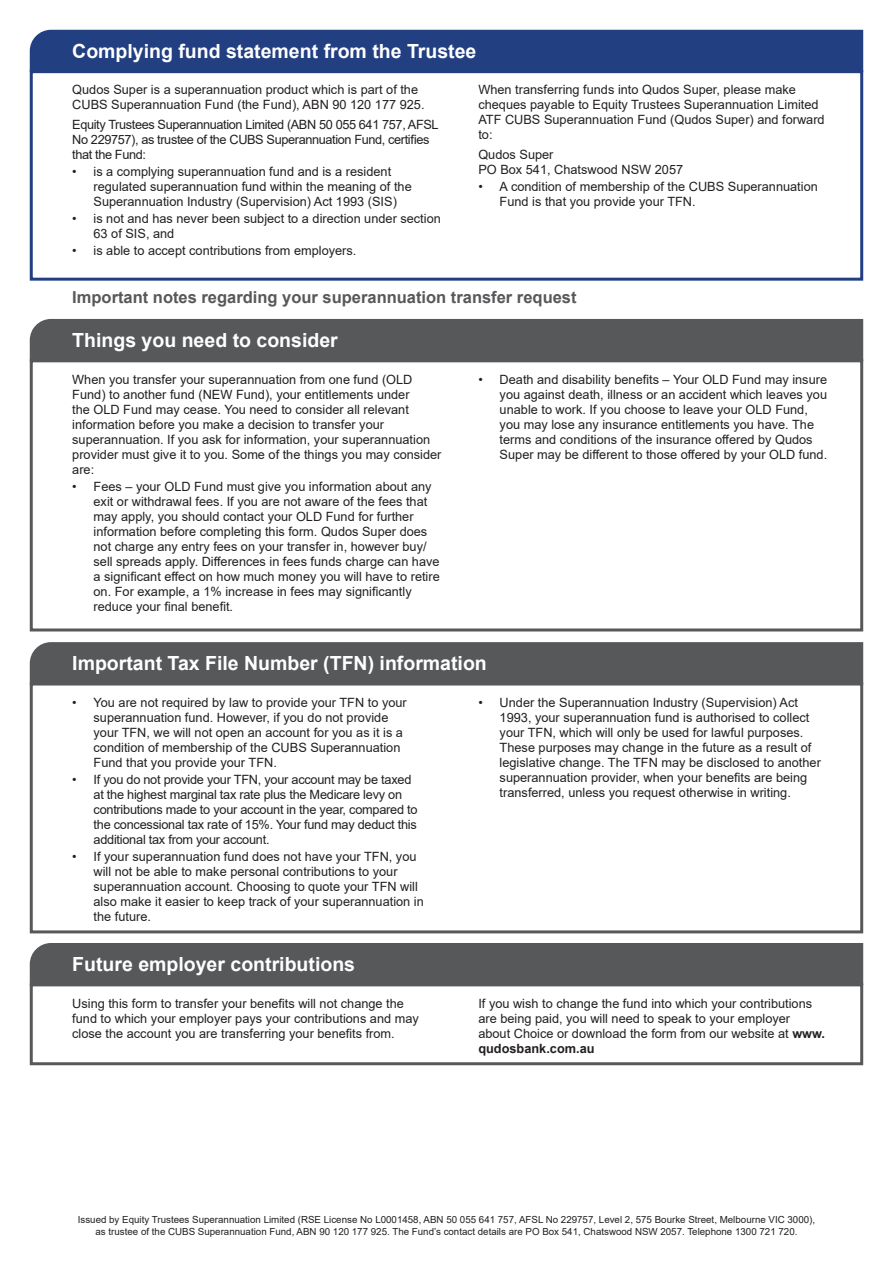
<style>
.page{position:relative;width:893px;height:1263px;background:#fff}
.page>*{position:absolute;margin:0;border:0;box-sizing:border-box;transform-origin:0 0}
.t1{font:700 19.5px "Arial";color:#fff}
.Heading_2_Reverse{font:700 16.5px "Arial";color:#57585a}
.t2{font:12.75px/15px "Arial";color:#231f20}
.t3{font:12.75px/15px "Arial";letter-spacing:-.02em;color:#231f20}
.t4{font:12.75px/15px "Arial";letter-spacing:-.03em;color:#231f20}
.t5{font:9.75px/12px "Arial";color:#231f20;text-align:center}
.s1{font-weight:700}
</style>
<div class="page">
<div style="left:30px;top:30px;width:833px;height:40px;background:#223f82"></div>
<div style="left:30px;top:319px;width:833px;height:40px;background:#57585a"></div>
<div style="left:30px;top:642px;width:833px;height:40px;background:#57585a"></div>
<div style="left:30px;top:943px;width:833px;height:40px;background:#57585a"></div>
<div style="left:30px;top:70px;width:833px;height:211px;border:3px solid #223f82"></div>
<div style="left:30px;top:359px;width:833px;height:272px;border:3px solid #57585a"></div>
<div style="left:30px;top:682px;width:833px;height:251px;border:3px solid #57585a"></div>
<div style="left:30px;top:983px;width:833px;height:82px;border:3px solid #57585a"></div>
<p class="t1" style="left:72px;top:38px;width:406px">Complying fund statement from the Trustee</p>
<p class="t2" style="left:72px;top:82px;width:354px">Qudos Super is a superannuation product which is part of the<br>CUBS Superannuation Fund (the Fund), ABN 90 120 177 925.</p>
<p class="t4" style="left:72px;top:117px;width:368px">Equity Trustees Superannuation Limited (ABN 50 055 641 757, AFSL<br>No 229757), as trustee of the CUBS Superannuation Fund, certifies that the Fund:</p>
<p class="t2" style="left:94px;top:164px;width:320px;text-indent:-21px">• is a complying superannuation fund and is a resident regulated superannuation fund within the meaning of the<br>Superannuation Industry (Supervision) Act 1993 (SIS)</p>
<p class="t2" style="left:94px;top:211px;width:349px;text-indent:-21px">• is not and has never been subject to a direction under section<br>63 of SIS, and</p>
<p class="t2" style="left:72px;top:243px;width:286px">• is able to accept contributions from employers.</p>
<p class="t2" style="left:478px;top:82px;width:348px">When transferring funds into Qudos Super, please make cheques payable to Equity Trustees Superannuation Limited ATF CUBS Superannuation Fund (Qudos Super) and forward to:</p>
<p class="t2" style="left:478px;top:147px;width:206px">Qudos Super<br>PO Box 541, Chatswood NSW 2057</p>
<p class="t2" style="left:500px;top:179px;width:320px;text-indent:-21px">• A condition of membership of the CUBS Superannuation<br>Fund is that you provide your TFN.</p>
<p class="Heading_2_Reverse" style="left:72px;top:286px;width:506px">Important notes regarding your superannuation transfer request</p>
<p class="t1" style="left:72px;top:327px;width:267px">Things you need to consider</p>
<p class="t2" style="left:72px;top:371px;width:371px">When you transfer your superannuation from one fund (OLD Fund) to another fund (NEW Fund), your entitlements under<br>the OLD Fund may cease. You need to consider all relevant information before you make a decision to transfer your superannuation. If you ask for information, your superannuation provider must give it to you. Some of the things you may consider are:</p>
<p class="t2" style="left:94px;top:479px;width:348px;text-indent:-21px">• Fees – your OLD Fund must give you information about any exit or withdrawal fees. If you are not aware of the fees that may apply, you should contact your OLD Fund for further information before completing this form. Qudos Super does not charge any entry fees on your transfer in, however buy/ sell spreads apply. Differences in fees funds charge can have a significant effect on how much money you will have to retire on. For example, a 1% increase in fees may significantly reduce your final benefit.</p>
<p class="t2" style="left:500px;top:371px;width:329px;text-indent:-21px">• Death and disability benefits – Your OLD Fund may insure you against death, illness or an accident which leaves you unable to work. If you choose to leave your OLD Fund, you may lose any insurance entitlements you have. The terms and conditions of the insurance offered by Qudos Super may be different to those offered by your OLD fund.</p>
<p class="t1" style="left:72px;top:650px;width:416px">Important Tax File Number (TFN) information</p>
<p class="t2" style="left:94px;top:695px;width:315px;text-indent:-21px">• You are not required by law to provide your TFN to your superannuation fund. However, if you do not provide your TFN, we will not open an account for you as it is a condition of membership of the CUBS Superannuation Fund that you provide your TFN.</p>
<p class="t3" style="left:94px;top:772px;width:325px;text-indent:-21px">• If you do not provide your TFN, your account may be taxed at the highest marginal tax rate plus the Medicare levy on contributions made to your account in the year, compared to the concessional tax rate of 15%. Your fund may deduct this additional tax from your account.</p>
<p class="t2" style="left:94px;top:849px;width:332px;text-indent:-21px">• If your superannuation fund does not have your TFN, you will not be able to make personal contributions to your superannuation account. Choosing to quote your TFN will also make it easier to keep track of your superannuation in the future.</p>
<p class="t1" style="left:72px;top:951px;width:284px">Future employer contributions</p>
<p class="t2" style="left:72px;top:995px;width:348px">Using this form to transfer your benefits will not change the fund to which your employer pays your contributions and may close the account you are transferring your benefits from.</p>
<p class="t2" style="left:500px;top:695px;width:323px;text-indent:-21px">• Under the Superannuation Industry (Supervision) Act 1993, your superannuation fund is authorised to collect your TFN, which will only be used for lawful purposes.<br>These purposes may change in the future as a result of legislative change. The TFN may be disclosed to another superannuation provider, when your benefits are being transferred, unless you request otherwise in writing.</p>
<p class="t2" style="left:478px;top:995px;width:348px">If you wish to change the fund into which your contributions are being paid, you will need to speak to your employer about Choice or download the form from our website at <span class="s1">www. qudosbank.com.au</span></p>
<p class="t5" style="left:78px;top:1213px;width:739px">Issued by Equity Trustees Superannuation Limited (RSE License No L0001458, ABN 50 055 641 757, AFSL No 229757, Level 2, 575 Bourke Street, Melbourne VIC 3000), as trustee of the CUBS Superannuation Fund, ABN 90 120 177 925. The Fund’s contact details are PO Box 541, Chatswood NSW 2057. Telephone 1300 721 720.</p>
</div>
